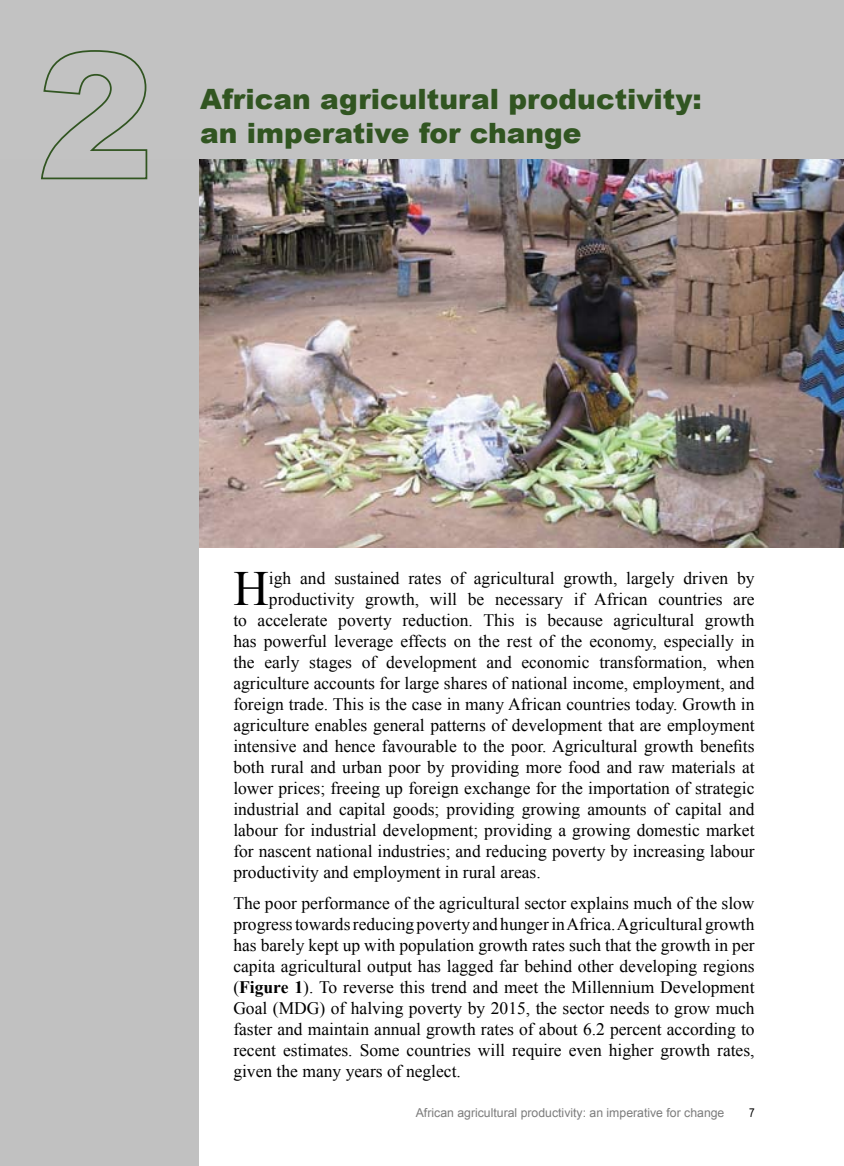
<style>
.page{position:relative;width:844px;height:1166px;background:#fff}
.page>*{position:absolute;margin:0;border:0;box-sizing:border-box;transform-origin:0 0}
.t1{font:49.18px "Times New Roman";color:#000}
.t2{font:900 28px/33.6px "Arial";color:#315521}
.t3{font:17.5px/21px "Times New Roman";color:#000;text-align:justify}
.t4{font:12.25px "Arial";color:#7c7c7c}
.s1{font-weight:700}
</style>
<div class="page">
<img style="left:198px;top:159px;width:645px;height:388px">
<div style="left:0;top:0;width:198px;height:1166px;background:#c1c1c1"></div>
<div style="left:0;top:0;width:843px;height:159px;background:#c2c2c2"></div>
<svg style="left:41px;top:50px;width:107px;height:130px"></svg>
<h2 class="t2" style="left:200px;top:82px;width:503px">African agricultural productivity: an imperative for change</h2>
<h1 class="t1" style="left:233px;top:555px;width:37px">H</h1>
<p class="t3" style="left:269px;top:567px;width:487px">igh and sustained rates of agricultural growth, largely driven by</p>
<p class="t3" style="left:269px;top:588px;width:487px">productivity growth, will be necessary if African countries are</p>
<p class="t3" style="left:233px;top:609px;width:522px">to accelerate poverty reduction. This is because agricultural growth</p>
<p class="t3" style="left:233px;top:630px;width:522px">has powerful leverage effects on the rest of the economy, especially in</p>
<p class="t3" style="left:233px;top:651px;width:522px">the early stages of development and economic transformation, when</p>
<p class="t3" style="left:233px;top:672px;width:522px">agriculture accounts for large shares of national income, employment, and</p>
<p class="t3" style="left:233px;top:693px;width:522px">foreign trade. This is the case in many African countries today. Growth in</p>
<p class="t3" style="left:233px;top:714px;width:522px">agriculture enables general patterns of development that are employment</p>
<p class="t3" style="left:233px;top:735px;width:522px">intensive and hence favourable to the poor. Agricultural growth benefits</p>
<p class="t3" style="left:233px;top:756px;width:522px">both rural and urban poor by providing more food and raw materials at</p>
<p class="t3" style="left:233px;top:777px;width:522px">lower prices; freeing up foreign exchange for the importation of strategic</p>
<p class="t3" style="left:233px;top:798px;width:522px">industrial and capital goods; providing growing amounts of capital and</p>
<p class="t3" style="left:233px;top:819px;width:522px">labour for industrial development; providing a growing domestic market</p>
<p class="t3" style="left:233px;top:840px;width:522px">for nascent national industries; and reducing poverty by increasing labour</p>
<p class="t3" style="left:233px;top:861px;width:309px">productivity and employment in rural areas.</p>
<p class="t3" style="left:233px;top:892px;width:522px">The poor performance of the agricultural sector explains much of the slow progress towards reducing poverty and hunger in Africa. Agricultural growth has barely kept up with population growth rates such that the growth in per capita agricultural output has lagged far behind other developing regions (<span class="s1">Figure 1</span>). To reverse this trend and meet the Millennium Development Goal (MDG) of halving poverty by 2015, the sector needs to grow much faster and maintain annual growth rates of about 6.2 percent according to recent estimates. Some countries will require even higher growth rates, given the many years of neglect.</p>
<p class="t4" style="left:415px;top:1104px;width:310px">African agricultural productivity: an imperative for change</p>
</div>
